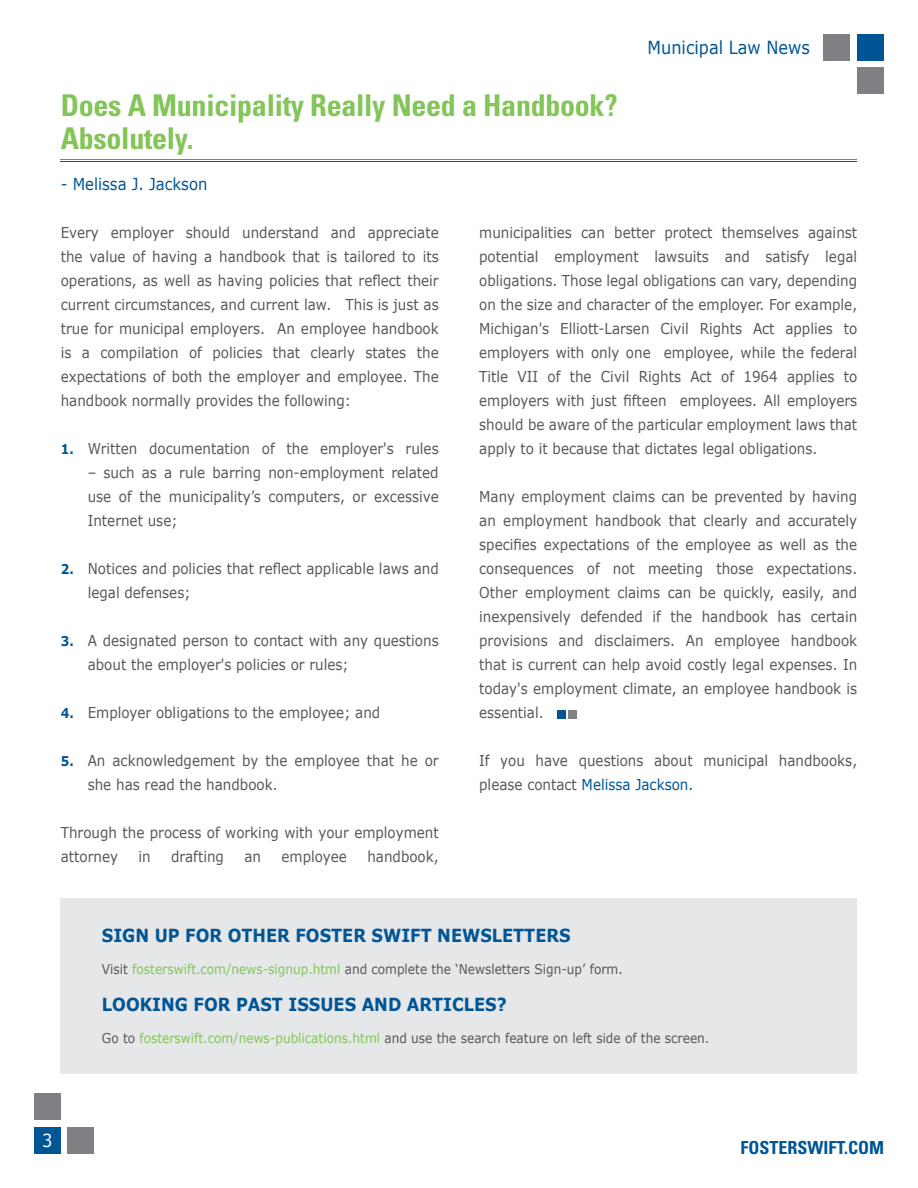
<style>
.page{position:relative;width:918px;height:1188px;background:#fff}
.page>*{position:absolute;margin:0;border:0;box-sizing:border-box;transform-origin:0 0}
.t1{font:700 condensed 30px/33px "Univers LT Std";letter-spacing:-.01em;color:#83c559}
.t2{font:700 18px "Verdana";color:#005595;scale:.9 1}
.t3{font:18px "Verdana";color:#005595;scale:.9 1}
.t4{font:700 condensed 18px "Univers LT Std";color:#005595}
.t5{font:18px "Verdana";color:#fff;scale:.9 1}
.t6{font:16.5px "Verdana";color:#005595;scale:.9 1}
.t7{font:15px/24px "Verdana";color:#57585a;scale:.9 1}
.t8{font:13.5px "Verdana";color:#57585a;scale:.9 1}
.s1{font-weight:700;font-size:13.5px;color:#005595}
.s2{color:#005595}
.s3{color:#83c559}
</style>
<div class="page">
<hr style="left:61px;top:159px;width:796px;height:1px;background:#7e8083">
<hr style="left:61px;top:161px;width:796px;height:1px;background:#005595">
<div style="left:857px;top:68px;width:27px;height:26px;background:#7e8083"></div>
<div style="left:857px;top:34px;width:27px;height:27px;background:#005595"></div>
<div style="left:824px;top:34px;width:26px;height:27px;background:#7e8083"></div>
<div style="left:34px;top:1093px;width:27px;height:27px;background:#7e8083"></div>
<div style="left:34px;top:1127px;width:27px;height:27px;background:#005595"></div>
<div style="left:68px;top:1127px;width:26px;height:27px;background:#7e8083"></div>
<div style="left:61px;top:898px;width:796px;height:175px;background:#e6e7e9"></div>
<div style="left:557px;top:710px;width:9px;height:9px;background:#005595"></div>
<div style="left:568px;top:710px;width:9px;height:9px;background:#7e8083"></div>
<p class="t1" style="left:61px;top:89px;width:558px">Does A Municipality Really Need a Handbook?<br>Absolutely.</p>
<p class="t6" style="left:61px;top:173px;width:164px">- Melissa J. Jackson</p>
<p class="t3" style="left:647px;top:35px;width:182px">Municipal Law News</p>
<p class="t7" style="left:61px;top:221px;width:422px;text-align:justify">Every employer should understand and appreciate the value of having a handbook that is tailored to its operations, as well as having policies that reflect their current circumstances, and current law. This is just as true for municipal employers. An employee handbook is a compilation of policies that clearly states the expectations of both the employer and employee. The handbook normally provides the following:</p>
<p class="t7" style="left:61px;top:437px;width:421px"><span class="s1">1.</span> Written documentation of the employer's rules</p>
<p class="t7" style="left:88px;top:461px;width:391px;text-align:justify">– such as a rule barring non-employment related use of the municipality’s computers, or excessive Internet use;</p>
<p class="t7" style="left:88px;top:557px;width:391px;text-indent:-27px"><span class="s1">2.</span> Notices and policies that reflect applicable laws and legal defenses;</p>
<p class="t7" style="left:88px;top:629px;width:391px;text-indent:-27px"><span class="s1">3.</span> A designated person to contact with any questions about the employer's policies or rules;</p>
<p class="t7" style="left:61px;top:701px;width:357px"><span class="s1">4.</span> Employer obligations to the employee; and</p>
<p class="t7" style="left:88px;top:749px;width:391px;text-indent:-27px"><span class="s1">5.</span> An acknowledgement by the employee that he or she has read the handbook.</p>
<p class="t7" style="left:61px;top:821px;width:422px">Through the process of working with your employment attorney</p>
<p class="t7" style="left:139px;top:845px;width:15px">in</p>
<p class="t7" style="left:171px;top:845px;width:60px">drafting</p>
<p class="t7" style="left:244px;top:845px;width:20px">an</p>
<p class="t7" style="left:282px;top:845px;width:74px">employee</p>
<p class="t7" style="left:367px;top:845px;width:81px">handbook,</p>
<p class="t7" style="left:479px;top:221px;width:422px;text-align:justify">municipalities can better protect themselves against potential employment lawsuits and satisfy legal obligations. Those legal obligations can vary, depending on the size and character of the employer. For example, Michigan's Elliott-Larsen Civil Rights Act applies to employers with only one employee, while the federal Title VII of the Civil Rights Act of 1964 applies to employers with just fifteen employees. All employers should be aware of the particular employment laws that apply to it because that dictates legal obligations.</p>
<p class="t7" style="left:479px;top:485px;width:422px;text-align:justify">Many employment claims can be prevented by having an employment handbook that clearly and accurately specifies expectations of the employee as well as the consequences of not meeting those expectations.<br>Other employment claims can be quickly, easily, and inexpensively defended if the handbook has certain provisions and disclaimers. An employee handbook that is current can help avoid costly legal expenses. In today's employment climate, an employee handbook is essential.</p>
<p class="t7" style="left:479px;top:749px;width:421px">If you have questions about municipal handbooks, please contact <span class="s2">Melissa Jackson.</span></p>
<p class="t2" style="left:102px;top:923px;width:522px">SIGN UP FOR OTHER FOSTER SWIFT NEWSLETTERS</p>
<p class="t8" style="left:102px;top:960px;width:580px">Visit <span class="s3">fosterswift.com/news-signup.html</span> and complete the ‘Newsletters Sign-up’ form.</p>
<p class="t2" style="left:102px;top:992px;width:451px">LOOKING FOR PAST ISSUES AND ARTICLES?</p>
<p class="t8" style="left:102px;top:1029px;width:676px">Go to <span class="s3">fosterswift.com/news-publications.html</span> and use the search feature on left side of the screen.</p>
<p class="t5" style="left:42px;top:1128px;width:13px">3</p>
<p class="t4" style="left:741px;top:1137px;width:145px">FOSTERSWIFT.COM</p>
</div>
